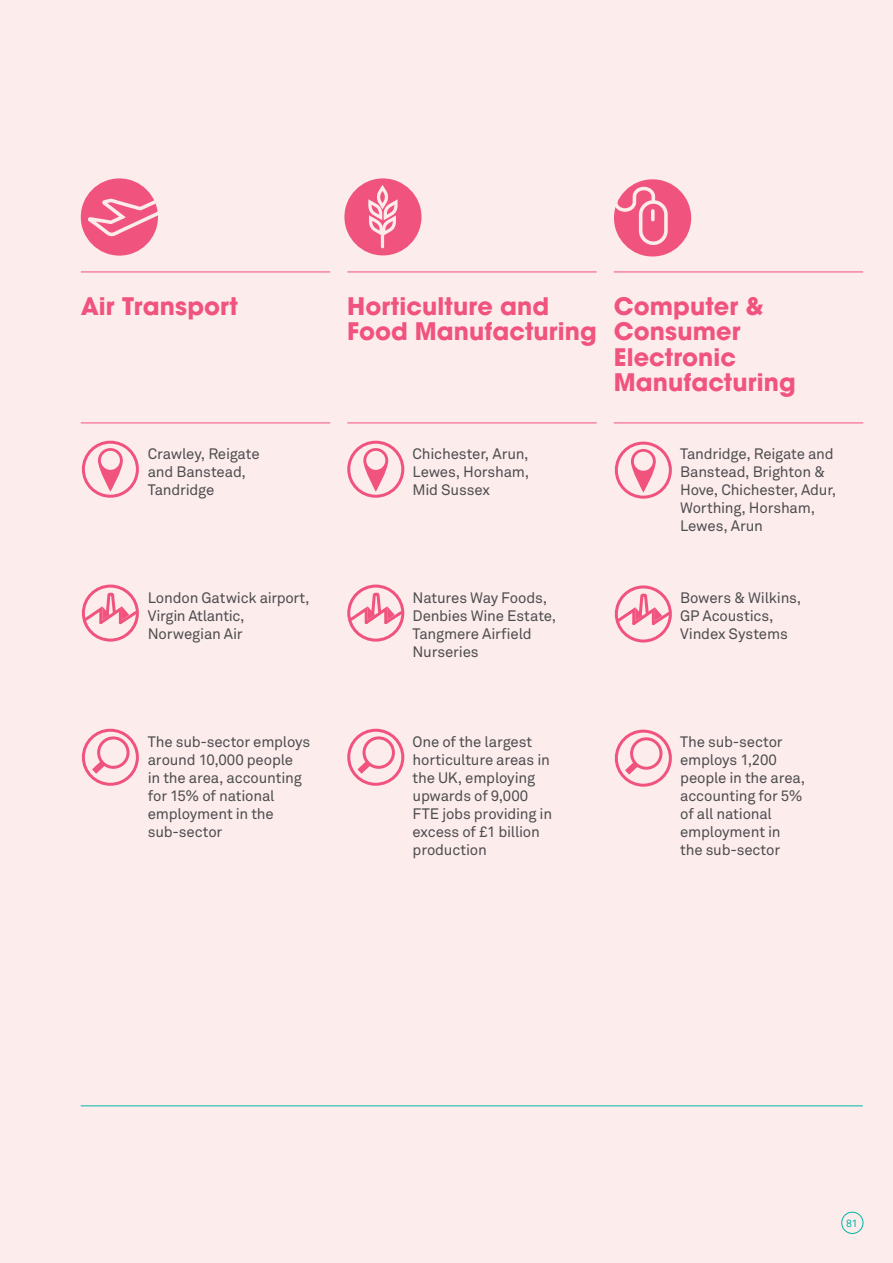
<style>
.page{position:relative;width:893px;height:1263px;background:#fdecec}
.page>*{position:absolute;margin:0;border:0;box-sizing:border-box;transform-origin:0 0}
.t1{font:700 24px/25.5px "Avant Garde";letter-spacing:.005em;color:#f0537d}
.t2{font:15px/18px "Akkurat";letter-spacing:-.015em;color:#4d4d4f}
.t3{font:10.5px "Akkurat";color:#00b6a5}
</style>
<div class="page">
<div style="left:82px;top:441px;width:57px;height:57px;border:3px solid #f0537d;border-radius:50%"></div>
<svg style="left:98px;top:448px;width:25px;height:44px"></svg>
<div style="left:101px;top:451px;width:19px;height:19px;background:#fdecec;border-radius:50%"></div>
<div style="left:347px;top:441px;width:57px;height:57px;border:3px solid #f0537d;border-radius:50%"></div>
<svg style="left:363px;top:448px;width:25px;height:44px"></svg>
<div style="left:82px;top:585px;width:57px;height:57px;border:3px solid #f0537d;border-radius:50%"></div>
<svg style="left:81px;top:593px;width:58px;height:34px"></svg>
<div style="left:347px;top:585px;width:57px;height:57px;border:3px solid #f0537d;border-radius:50%"></div>
<svg style="left:347px;top:593px;width:58px;height:34px"></svg>
<div style="left:82px;top:729px;width:57px;height:57px;border:3px solid #f0537d;border-radius:50%"></div>
<div style="left:97px;top:736px;width:33px;height:33px;border:3px solid #f0537d;border-radius:50%"></div>
<svg style="left:86px;top:755px;width:26px;height:25px"></svg>
<div style="left:347px;top:729px;width:57px;height:57px;border:3px solid #f0537d;border-radius:50%"></div>
<div style="left:362px;top:736px;width:33px;height:33px;border:3px solid #f0537d;border-radius:50%"></div>
<svg style="left:351px;top:755px;width:26px;height:25px"></svg>
<hr style="left:81px;top:272px;width:249px;height:1px;background:#f0537d">
<hr style="left:347px;top:272px;width:250px;height:1px;background:#f0537d">
<hr style="left:81px;top:423px;width:249px;height:1px;background:#f0537d">
<hr style="left:347px;top:423px;width:250px;height:1px;background:#f0537d">
<div style="left:81px;top:178px;width:77px;height:78px;background:#f0537d;border-radius:50%"></div>
<svg style="left:88px;top:195px;width:70px;height:41px"></svg>
<hr style="left:81px;top:1105px;width:782px;height:1px;background:#00b6a5">
<div style="left:344px;top:178px;width:77px;height:77px;background:#f0537d;border-radius:50%"></div>
<svg style="left:366px;top:178px;width:34px;height:320px"></svg>
<div style="left:841px;top:1212px;width:22px;height:22px;border:1px solid #00b6a5;border-radius:50%"></div>
<div style="left:615px;top:442px;width:57px;height:57px;border:3px solid #f0537d;border-radius:50%"></div>
<svg style="left:631px;top:449px;width:25px;height:44px"></svg>
<div style="left:634px;top:452px;width:19px;height:19px;background:#fdecec;border-radius:50%"></div>
<div style="left:615px;top:585px;width:57px;height:57px;border:3px solid #f0537d;border-radius:50%"></div>
<svg style="left:614px;top:594px;width:58px;height:34px"></svg>
<div style="left:615px;top:730px;width:57px;height:57px;border:3px solid #f0537d;border-radius:50%"></div>
<div style="left:630px;top:737px;width:32px;height:33px;border:3px solid #f0537d;border-radius:50%"></div>
<svg style="left:619px;top:755px;width:26px;height:26px"></svg>
<hr style="left:614px;top:272px;width:249px;height:1px;background:#f0537d">
<hr style="left:614px;top:423px;width:249px;height:1px;background:#f0537d">
<div style="left:614px;top:179px;width:77px;height:77px;background:#f0537d;border-radius:50%"></div>
<svg style="left:614px;top:187px;width:54px;height:58px"></svg>
<svg style="left:651px;top:209px;width:4px;height:12px"></svg>
<h1 class="t1" style="left:81px;top:293px;width:159px">Air Transport</h1>
<h1 class="t1" style="left:347px;top:293px;width:251px">Horticulture and<br>Food Manufacturing</h1>
<h1 class="t1" style="left:614px;top:293px;width:183px">Computer &amp;<br>Consumer<br>Electronic<br>Manufacturing</h1>
<p class="t2" style="left:148px;top:444px;width:113px">Crawley, Reigate and Banstead,<br>Tandridge</p>
<p class="t2" style="left:413px;top:444px;width:118px;text-align:justify">Chichester, Arun, Lewes, Horsham, Mid Sussex</p>
<p class="t2" style="left:680px;top:444px;width:158px">Tandridge, Reigate and<br>Banstead, Brighton &amp;<br>Hove, Chichester, Adur,<br>Worthing, Horsham,<br>Lewes, Arun</p>
<p class="t2" style="left:148px;top:588px;width:163px">London Gatwick airport,<br>Virgin Atlantic,<br>Norwegian Air</p>
<p class="t2" style="left:413px;top:588px;width:145px">Natures Way Foods,<br>Denbies Wine Estate,<br>Tangmere Airfield<br>Nurseries</p>
<p class="t2" style="left:680px;top:588px;width:123px">Bowers &amp; Wilkins,<br>GP Acoustics,<br>Vindex Systems</p>
<p class="t2" style="left:148px;top:732px;width:164px">The sub-sector employs around 10,000 people<br>in the area, accounting for 15% of national employment in the sub-sector</p>
<p class="t2" style="left:413px;top:732px;width:141px">One of the largest horticulture areas in the UK, employing upwards of 9,000<br>FTE jobs providing in excess of £1 billion production</p>
<p class="t2" style="left:680px;top:732px;width:127px">The sub-sector employs 1,200 people in the area, accounting for 5% of all national employment in the sub-sector</p>
<p class="t3" style="left:846px;top:1217px;width:13px">81</p>
</div>
